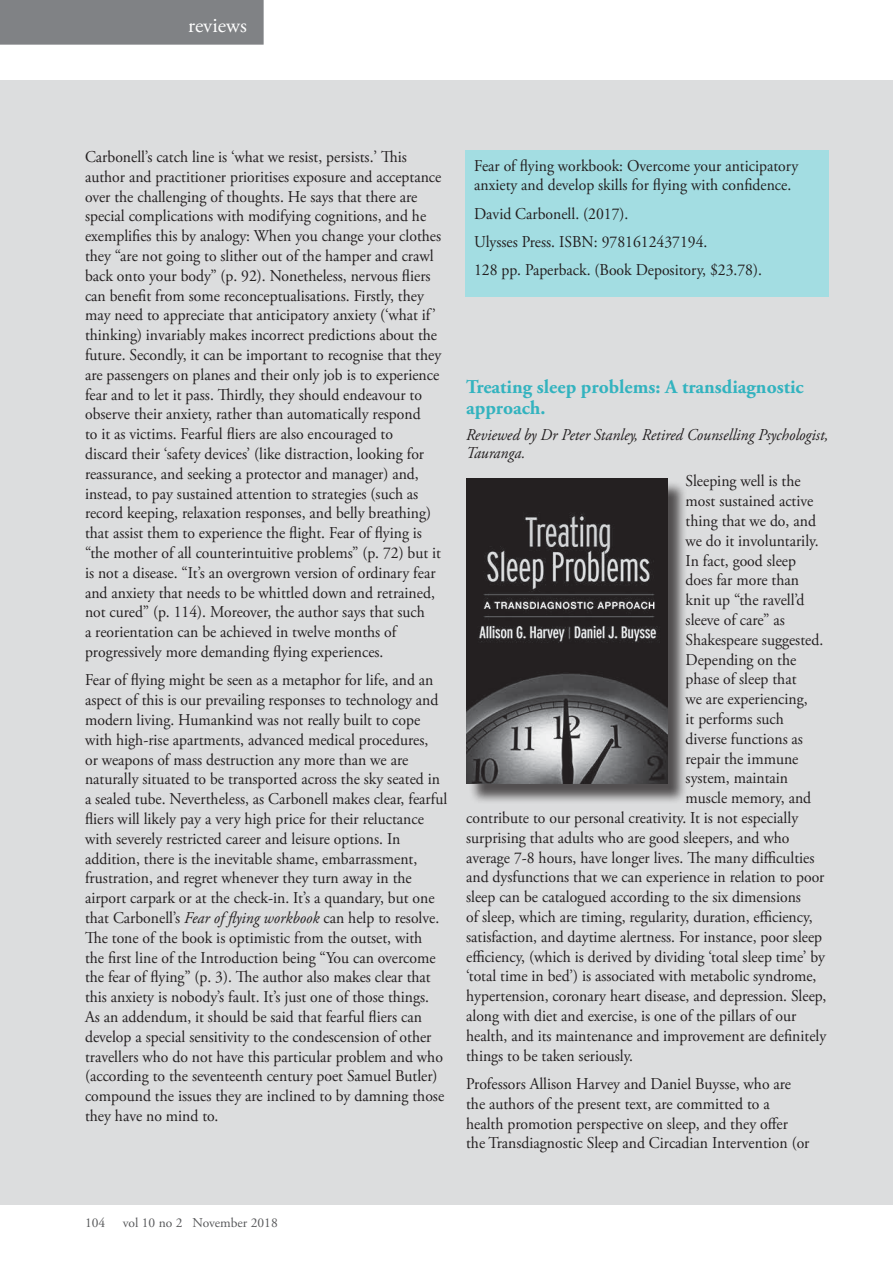
<style>
.page{position:relative;width:893px;height:1263px;background:#fff}
.page>*{position:absolute;margin:0;border:0;box-sizing:border-box;transform-origin:0 0}
.t1{font:21px "Adobe Garamond Pro";color:#fff}
.t2{font:700 19.5px/21px "Adobe Garamond Pro";color:#33b3bf}
.t3{font:16.5px/19.8px "Adobe Garamond Pro";color:#231f20;scale:.95 1}
.t4{font:italic 16.5px/18px "Adobe Garamond Pro";color:#231f20;scale:.95 1}
.t5{font:13.5px "Adobe Garamond Pro";color:#58595b}
.s1{font-style:italic}
</style>
<div class="page">
<div style="left:0;top:80px;width:893px;height:1125px;background:#dcddde"></div>
<div style="left:0;top:0;width:264px;height:45px;background:#808285"></div>
<div style="left:466px;top:150px;width:363px;height:146px;background:#a3dde2"></div>
<div style="left:468px;top:481px;width:220px;height:324px;background:#231f20;opacity:.75"></div>
<img style="left:466px;top:478px;width:201px;height:306px">
<p class="t1" style="left:188px;top:13px;width:60px">reviews</p>
<p class="t3" style="left:85px;top:147px;width:377px">Carbonell’s catch line is ‘what we resist, persists.’ This author and practitioner prioritises exposure and acceptance over the challenging of thoughts. He says that there are special complications with modifying cognitions, and he exemplifies this by analogy: When you change your clothes they “are not going to slither out of the hamper and crawl back onto your body” (p. 92). Nonetheless, nervous fliers can benefit from some reconceptualisations. Firstly, they may need to appreciate that anticipatory anxiety (‘what if’ thinking) invariably makes incorrect predictions about the future. Secondly, it can be important to recognise that they are passengers on planes and their only job is to experience fear and to let it pass. Thirdly, they should endeavour to observe their anxiety, rather than automatically respond<br>to it as victims. Fearful fliers are also encouraged to<br>discard their ‘safety devices’ (like distraction, looking for reassurance, and seeking a protector and manager) and, instead, to pay sustained attention to strategies (such as record keeping, relaxation responses, and belly breathing) that assist them to experience the flight. Fear of flying is “the mother of all counterintuitive problems” (p. 72) but it is not a disease. “It’s an overgrown version of ordinary fear and anxiety that needs to be whittled down and retrained, not cured” (p. 114). Moreover, the author says that such<br>a reorientation can be achieved in twelve months of progressively more demanding flying experiences.</p>
<p class="t3" style="left:85px;top:671px;width:383px">Fear of flying might be seen as a metaphor for life, and an aspect of this is our prevailing responses to technology and modern living. Humankind was not really built to cope with high-rise apartments, advanced medical procedures,<br>or weapons of mass destruction any more than we are naturally situated to be transported across the sky seated in a sealed tube. Nevertheless, as Carbonell makes clear, fearful fliers will likely pay a very high price for their reluctance with severely restricted career and leisure options. In addition, there is the inevitable shame, embarrassment, frustration, and regret whenever they turn away in the airport carpark or at the check-in. It’s a quandary, but one that Carbonell’s <span class="s1">Fear of flying workbook</span> can help to resolve.<br>The tone of the book is optimistic from the outset, with<br>the first line of the Introduction being “You can overcome the fear of flying” (p. 3). The author also makes clear that this anxiety is nobody’s fault. It’s just one of those things.<br>As an addendum, it should be said that fearful fliers can develop a special sensitivity to the condescension of other travellers who do not have this particular problem and who (according to the seventeenth century poet Samuel Butler) compound the issues they are inclined to by damning those they have no mind to.</p>
<p class="t3" style="left:474px;top:156px;width:343px">Fear of flying workbook: Overcome your anticipatory anxiety and develop skills for flying with confidence.</p>
<p class="t3" style="left:474px;top:200px;width:305px;line-height:28.3px">David Carbonell. (2017).<br>Ulysses Press. ISBN: 9781612437194.<br>128 pp. Paperback. (Book Depository, $23.78).</p>
<p class="t2" style="left:466px;top:376px;width:339px">Treating sleep problems: A transdiagnostic approach.</p>
<p class="t4" style="left:466px;top:426px;width:383px">Reviewed by Dr Peter Stanley, Retired Counselling Psychologist,<br>Tauranga.</p>
<p class="t3" style="left:686px;top:472px;width:123px">Sleeping well is the</p>
<p class="t3" style="left:686px;top:492px;width:136px">most sustained active</p>
<p class="t3" style="left:686px;top:511px;width:139px">thing that we do, and</p>
<p class="t3" style="left:686px;top:531px;width:142px">we do it involuntarily.</p>
<p class="t3" style="left:686px;top:551px;width:118px">In fact, good sleep</p>
<p class="t3" style="left:686px;top:571px;width:121px">does far more than</p>
<p class="t3" style="left:686px;top:591px;width:127px">knit up “the ravell’d</p>
<p class="t3" style="left:686px;top:610px;width:106px">sleeve of care” as</p>
<p class="t3" style="left:686px;top:630px;width:146px">Shakespeare suggested.</p>
<p class="t3" style="left:686px;top:650px;width:118px">Depending on the</p>
<p class="t3" style="left:686px;top:670px;width:118px">phase of sleep that</p>
<p class="t3" style="left:686px;top:690px;width:130px">we are experiencing,</p>
<p class="t3" style="left:686px;top:709px;width:105px">it performs such</p>
<p class="t3" style="left:686px;top:729px;width:125px">diverse functions as</p>
<p class="t3" style="left:686px;top:749px;width:120px">repair the immune</p>
<p class="t3" style="left:686px;top:769px;width:109px">system, maintain</p>
<p class="t3" style="left:686px;top:789px;width:134px">muscle memory, and</p>
<p class="t3" style="left:466px;top:808px;width:351px">contribute to our personal creativity. It is not especially</p>
<p class="t3" style="left:466px;top:828px;width:342px">surprising that adults who are good sleepers, and who</p>
<p class="t3" style="left:466px;top:848px;width:368px">average 7-8 hours, have longer lives. The many difficulties</p>
<p class="t3" style="left:466px;top:868px;width:379px">and dysfunctions that we can experience in relation to poor</p>
<p class="t3" style="left:466px;top:888px;width:354px">sleep can be catalogued according to the six dimensions</p>
<p class="t3" style="left:466px;top:907px;width:366px">of sleep, which are timing, regularity, duration, efficiency,</p>
<p class="t3" style="left:466px;top:927px;width:376px">satisfaction, and daytime alertness. For instance, poor sleep</p>
<p class="t3" style="left:466px;top:947px;width:379px">efficiency, (which is derived by dividing ‘total sleep time’ by</p>
<p class="t3" style="left:466px;top:967px;width:370px">‘total time in bed’) is associated with metabolic syndrome,</p>
<p class="t3" style="left:466px;top:987px;width:381px">hypertension, coronary heart disease, and depression. Sleep,</p>
<p class="t3" style="left:466px;top:1006px;width:349px">along with diet and exercise, is one of the pillars of our</p>
<p class="t3" style="left:466px;top:1026px;width:381px">health, and its maintenance and improvement are definitely</p>
<p class="t3" style="left:466px;top:1046px;width:177px">things to be taken seriously.</p>
<p class="t3" style="left:466px;top:1074px;width:363px">Professors Allison Harvey and Daniel Buysse, who are the authors of the present text, are committed to a health promotion perspective on sleep, and they offer the Transdiagnostic Sleep and Circadian Intervention (or</p>
<p class="t5" style="left:85px;top:1215px;width:22px">104</p>
<p class="t5" style="left:123px;top:1215px;width:156px">vol 10 no 2 November 2018</p>
</div>
